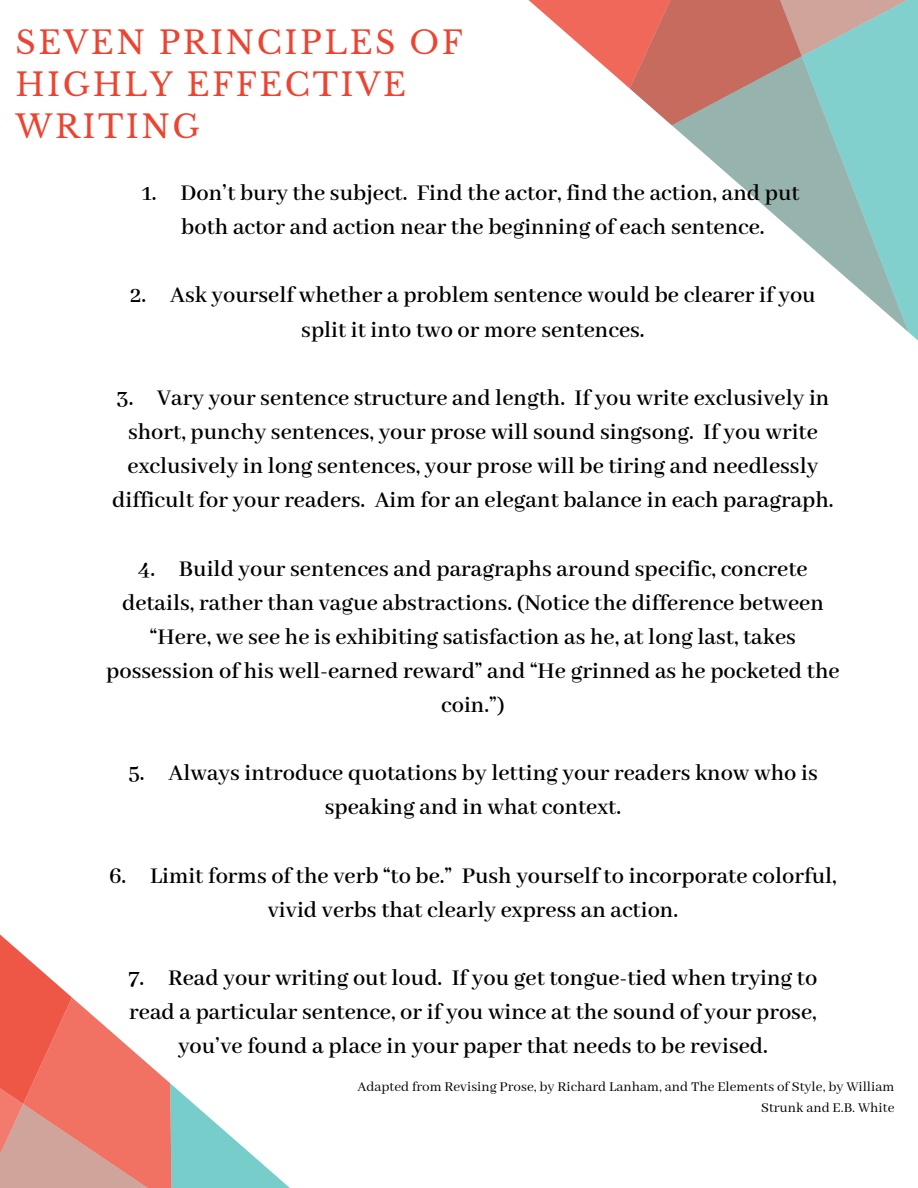
<style>
.page{position:relative;width:918px;height:1188px;background:#fff}
.page>*{position:absolute;margin:0;border:0;box-sizing:border-box;transform-origin:0 0}
.t1{font:31.5px/42.3px "Libre Baskerville";letter-spacing:.08em;color:#ed4330}
.t2{font:600 24.45px/34.2px "Abhaya Libre";color:#000;text-align:center}
.t3{font:15px/20.2px "Abhaya Libre";color:#000;text-align:right}
</style>
<div class="page">
<svg style="left:717px;top:165px;width:31px;height:27px"></svg>
<svg style="left:748px;top:95px;width:170px;height:246px"></svg>
<svg style="left:637px;top:95px;width:226px;height:70px;fill:#96b3ae"></svg>
<svg style="left:528px;top:0;width:390px;height:95px;background:#c59d94"></svg>
<svg style="left:0;top:935px;width:290px;height:253px"></svg>
<p class="t1" style="left:16px;top:21px;width:449px">SEVEN PRINCIPLES OF<br>HIGHLY EFFECTIVE<br>WRITING</p>
<p class="t2" style="left:142px;top:177px;width:659px">1. Don’t bury the subject. Find the actor, find the action, and put both actor and action near the beginning of each sentence.</p>
<p class="t2" style="left:130px;top:279px;width:687px">2. Ask yourself whether a problem sentence would be clearer if you split it into two or more sentences.</p>
<p class="t2" style="left:112px;top:382px;width:723px">3. Vary your sentence structure and length. If you write exclusively in short, punchy sentences, your prose will sound singsong. If you write exclusively in long sentences, your prose will be tiring and needlessly difficult for your readers. Aim for an elegant balance in each paragraph.</p>
<p class="t2" style="left:106px;top:552px;width:735px">4. Build your sentences and paragraphs around specific, concrete details, rather than vague abstractions. (Notice the difference between “Here, we see he is exhibiting satisfaction as he, at long last, takes possession of his well-earned reward” and “He grinned as he pocketed the coin.”)</p>
<p class="t2" style="left:128px;top:757px;width:691px">5. Always introduce quotations by letting your readers know who is speaking and in what context.</p>
<p class="t2" style="left:109px;top:860px;width:729px">6. Limit forms of the verb “to be.” Push yourself to incorporate colorful, vivid verbs that clearly express an action.</p>
<p class="t2" style="left:129px;top:962px;width:690px">7. Read your writing out loud. If you get tongue-tied when trying to read a particular sentence, or if you wince at the sound of your prose, you’ve found a place in your paper that needs to be revised.</p>
<p class="t3" style="left:357px;top:1077px;width:538px">Adapted from Revising Prose, by Richard Lanham, and The Elements of Style, by William<br>Strunk and E.B. White</p>
</div>
